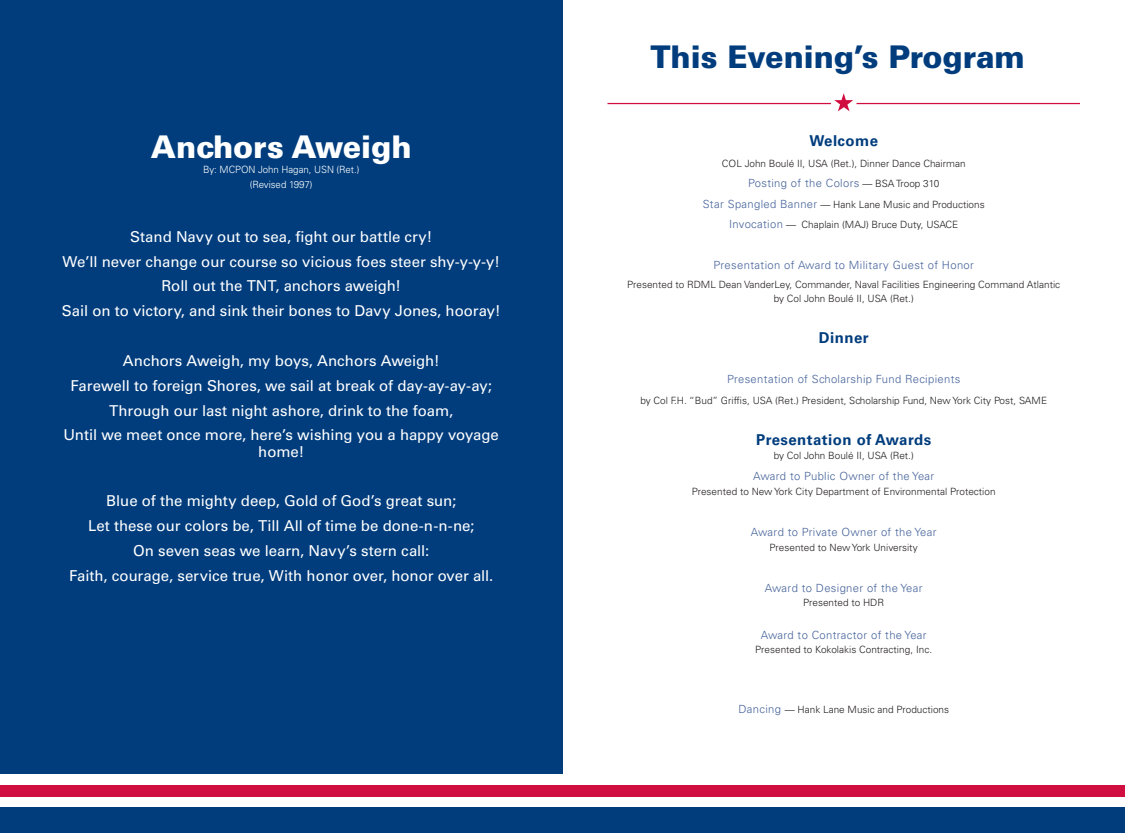
<style>
.page{position:relative;width:1125px;height:833px;background:#fff}
.page>*{position:absolute;margin:0;border:0;box-sizing:border-box;transform-origin:0 0}
.Title-_blue{font:900 31.25px "Univers LT Std";letter-spacing:-.005em;color:#013d7d}
.Title-_blue-2{font:900 31.25px "Univers LT Std";letter-spacing:-.005em;color:#fff}
.Heads_-_Endowments{font:15px/16.2px "Univers LT Std";letter-spacing:-.005em;color:#fff;text-align:center}
.Menu{font:700 15px "Univers LT Std";letter-spacing:.03em;color:#013d7d}
.Menu-2{font:300 11.25px "Univers LT Std";letter-spacing:.03em;color:#46639a}
.Menu-3{font:300 10px/13.8px "Univers LT Std";color:#231f20;text-align:center}
.Title-_blue-3{font:300 10px/15px "Univers LT Std";letter-spacing:-.005em;color:#fff;text-align:center}
.s1{font-size:10px;color:#231f20}
.s2{font-size:11.25px;color:#46639a}
</style>
<div class="page">
<div style="left:0;top:0;width:562px;height:773px;background:#013d7d"></div>
<hr style="left:608px;top:103px;width:223px;height:1px;background:#d10e40">
<svg style="left:834px;top:93px;width:19px;height:18px"></svg>
<hr style="left:857px;top:103px;width:223px;height:1px;background:#d10e40">
<div style="left:0;top:807px;width:1125px;height:25px;background:#013d7d"></div>
<div style="left:0;top:785px;width:1125px;height:11px;background:#d10e40"></div>
<p class="Title-_blue-2" style="left:151px;top:127px;width:262px">Anchors Aweigh</p>
<p class="Title-_blue-3" style="left:203px;top:162px;width:158px">By: MCPON John Hagan, USN (Ret.) (Revised 1997)</p>
<p class="Heads_-_Endowments" style="left:130px;top:228px;width:304px">Stand Navy out to sea, fight our battle cry!</p>
<p class="Heads_-_Endowments" style="left:63px;top:253px;width:439px">We’ll never change our course so vicious foes steer shy-y-y-y!</p>
<p class="Heads_-_Endowments" style="left:161px;top:278px;width:241px">Roll out the TNT, anchors aweigh!</p>
<p class="Heads_-_Endowments" style="left:62px;top:303px;width:440px">Sail on to victory, and sink their bones to Davy Jones, hooray!</p>
<p class="Heads_-_Endowments" style="left:123px;top:352px;width:318px">Anchors Aweigh, my boys, Anchors Aweigh!</p>
<p class="Heads_-_Endowments" style="left:70px;top:377px;width:423px">Farewell to foreign Shores, we sail at break of day-ay-ay-ay;</p>
<p class="Heads_-_Endowments" style="left:109px;top:402px;width:345px">Through our last night ashore, drink to the foam,</p>
<p class="Heads_-_Endowments" style="left:64px;top:427px;width:437px">Until we meet once more, here’s wishing you a happy voyage home!</p>
<p class="Heads_-_Endowments" style="left:106px;top:493px;width:351px">Blue of the mighty deep, Gold of God’s great sun;</p>
<p class="Heads_-_Endowments" style="left:88px;top:517px;width:388px">Let these our colors be, Till All of time be done-n-n-ne;</p>
<p class="Heads_-_Endowments" style="left:133px;top:542px;width:298px">On seven seas we learn, Navy’s stern call:</p>
<p class="Heads_-_Endowments" style="left:69px;top:567px;width:426px">Faith, courage, service true, With honor over, honor over all.</p>
<p class="Title-_blue" style="left:651px;top:37px;width:376px">This Evening’s Program</p>
<p class="Menu" style="left:809px;top:132px;width:70px">Welcome</p>
<p class="Menu-3" style="left:722px;top:156px;width:245px">COL John Boulé II, USA (Ret.), Dinner Dance Chairman</p>
<p class="Menu-2" style="left:748px;top:176px;width:192px">Posting of the Colors <span class="s1">— BSA Troop 310</span></p>
<p class="Menu-3" style="left:703px;top:197px;width:283px"><span class="s2">Star Spangled Banner</span> — Hank Lane Music and Productions</p>
<p class="Menu-3" style="left:729px;top:218px;width:231px"><span class="s2">Invocation</span> — Chaplain (MAJ) Bruce Duty, USACE</p>
<p class="Menu-2" style="left:714px;top:258px;width:262px">Presentation of Award to Military Guest of Honor</p>
<p class="Menu-3" style="left:627px;top:277px;width:435px">Presented to RDML Dean VanderLey, Commander, Naval Facilities Engineering Command Atlantic by Col John Boulé II, USA (Ret.)</p>
<p class="Menu" style="left:819px;top:329px;width:51px">Dinner</p>
<p class="Menu-2" style="left:727px;top:372px;width:235px">Presentation of Scholarship Fund Recipients</p>
<p class="Menu-3" style="left:640px;top:393px;width:408px">by Col F.H. “Bud” Griffis, USA (Ret.) President, Scholarship Fund, New York City Post, SAME</p>
<p class="Menu" style="left:756px;top:431px;width:176px">Presentation of Awards</p>
<p class="Menu-3" style="left:774px;top:449px;width:142px">by Col John Boulé II, USA (Ret.)</p>
<p class="Menu-2" style="left:753px;top:469px;width:183px">Award to Public Owner of the Year</p>
<p class="Menu-3" style="left:692px;top:484px;width:305px">Presented to New York City Department of Environmental Protection</p>
<p class="Menu-2" style="left:751px;top:525px;width:187px">Award to Private Owner of the Year</p>
<p class="Menu-3" style="left:770px;top:540px;width:150px">Presented to New York University</p>
<p class="Menu-2" style="left:765px;top:581px;width:159px">Award to Designer of the Year</p>
<p class="Menu-3" style="left:803px;top:595px;width:82px">Presented to HDR</p>
<p class="Menu-2" style="left:761px;top:628px;width:167px">Award to Contractor of the Year</p>
<p class="Menu-3" style="left:755px;top:642px;width:178px">Presented to Kokolakis Contracting, Inc.</p>
<p class="Menu-3" style="left:738px;top:702px;width:212px"><span class="s2">Dancing</span> — Hank Lane Music and Productions</p>
</div>
